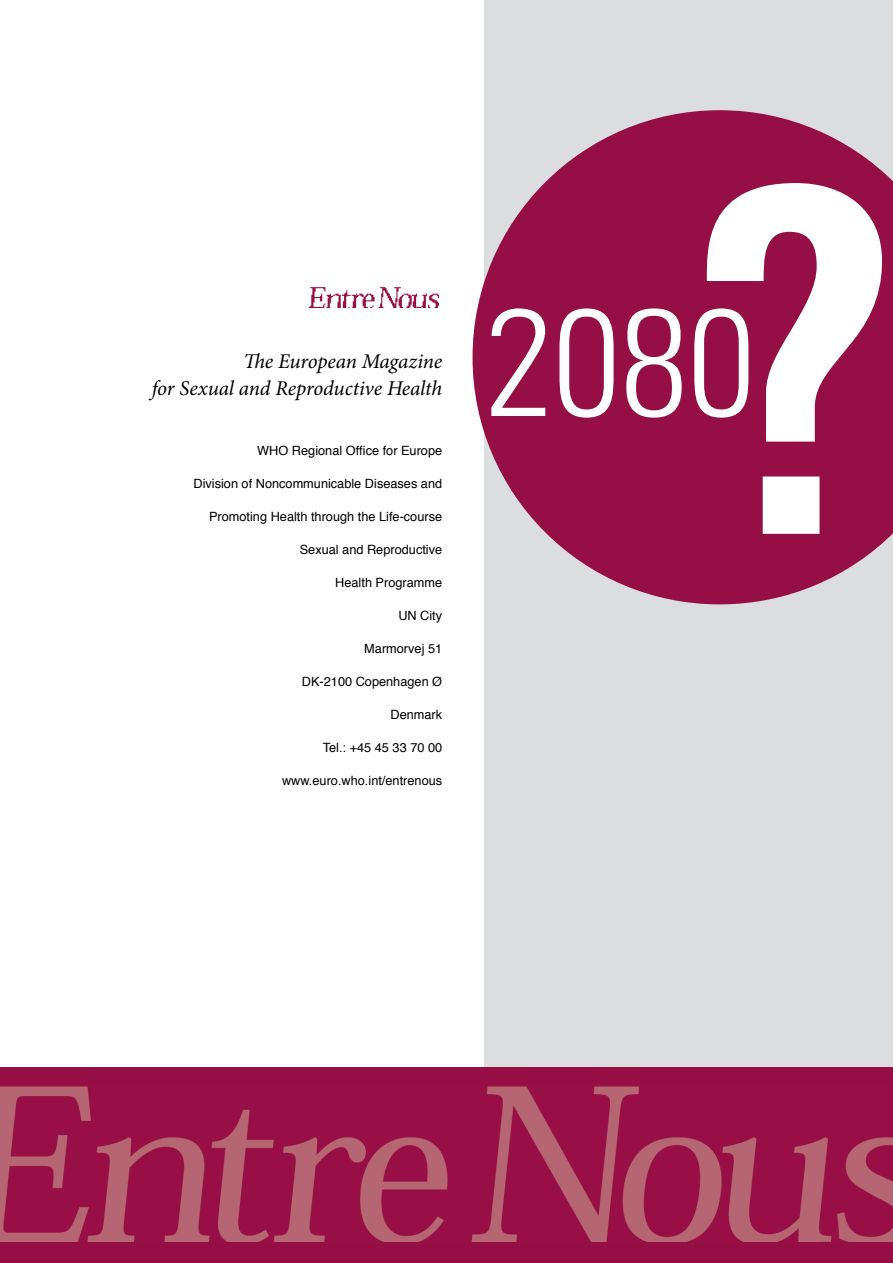
<style>
.page{position:relative;width:893px;height:1263px;background:#fff}
.page>*{position:absolute;margin:0;border:0;box-sizing:border-box;transform-origin:0 0}
.t1{font:300 condensed 151.8px "Univers LT Std";color:#fff}
.t2{font:italic 21px/27px "Minion Pro";letter-spacing:-.01em;color:#000;text-align:right}
.t3{font:12.75px "Helvetica";color:#000}
</style>
<div class="page">
<div style="left:485px;top:0;width:408px;height:1067px;background:#dcddde"></div>
<svg style="left:472px;top:110px;width:421px;height:494px;fill:#960f44"></svg>
<svg style="left:705px;top:183px;width:177px;height:351px;background:#c0708f"></svg>
<div style="left:0;top:1067px;width:893px;height:196px;background:#960f44"></div>
<img style="left:0;top:1086px;width:893px;height:156px">
<img style="left:309px;top:287px;width:129px;height:21px">
<h2 class="t2" style="left:152px;top:348px;width:292px">The European Magazine<br>for Sexual and Reproductive Health</h2>
<p class="t3" style="left:257px;top:441px;width:186px">WHO Regional Office for Europe</p>
<p class="t3" style="left:193px;top:474px;width:250px">Division of Noncommunicable Diseases and</p>
<p class="t3" style="left:209px;top:507px;width:235px">Promoting Health through the Life-course</p>
<p class="t3" style="left:300px;top:540px;width:144px">Sexual and Reproductive</p>
<p class="t3" style="left:335px;top:573px;width:108px">Health Programme</p>
<p class="t3" style="left:398px;top:606px;width:45px">UN City</p>
<p class="t3" style="left:364px;top:639px;width:79px">Marmorvej 51</p>
<p class="t3" style="left:302px;top:672px;width:142px">DK-2100 Copenhagen Ø</p>
<p class="t3" style="left:390px;top:705px;width:53px">Denmark</p>
<p class="t3" style="left:323px;top:738px;width:121px">Tel.: +45 45 33 70 00</p>
<p class="t3" style="left:282px;top:771px;width:162px">www.euro.who.int/entrenous</p>
<h1 class="t1" style="left:485px;top:271px;width:271px">2080</h1>
</div>
